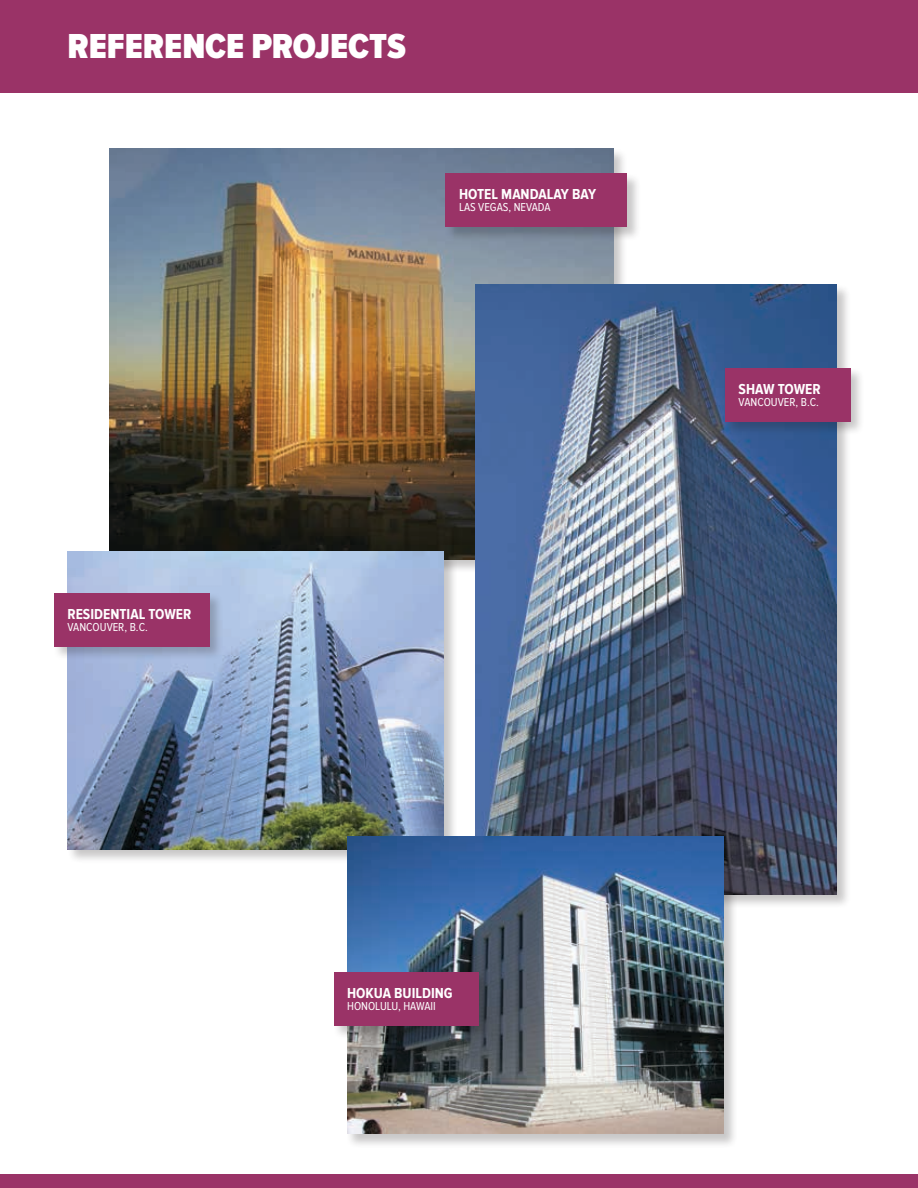
<style>
.page{position:relative;width:918px;height:1188px;background:#fff}
.page>*{position:absolute;margin:0;border:0;box-sizing:border-box;transform-origin:0 0}
.t1{font:900 36px "Proxima Nova Cond";letter-spacing:-.005em;color:#fff}
.t2{font:700 15px "Proxima Nova Cond";color:#fff}
.t3{font:12px "Proxima Nova Cond";color:#fff}
</style>
<div class="page">
<div style="left:0;top:0;width:918px;height:93px;background:#9a3367"></div>
<img style="left:110px;top:148px;width:503px;height:411px">
<div style="left:444px;top:172px;width:197px;height:69px;background:#231f20;opacity:.25"></div>
<div style="left:446px;top:173px;width:181px;height:54px;background:#9a3367"></div>
<div style="left:474px;top:284px;width:377px;height:625px;background:#231f20;opacity:.25"></div>
<img style="left:475px;top:285px;width:362px;height:610px">
<div style="left:67px;top:551px;width:391px;height:313px;background:#231f20;opacity:.25"></div>
<img style="left:68px;top:552px;width:376px;height:298px">
<div style="left:346px;top:835px;width:392px;height:313px;background:#231f20;opacity:.25"></div>
<img style="left:347px;top:836px;width:377px;height:298px">
<div style="left:724px;top:367px;width:141px;height:69px;background:#231f20;opacity:.25"></div>
<div style="left:725px;top:368px;width:125px;height:54px;background:#9a3367"></div>
<div style="left:333px;top:971px;width:160px;height:69px;background:#231f20;opacity:.25"></div>
<div style="left:334px;top:972px;width:144px;height:53px;background:#9a3367"></div>
<div style="left:53px;top:592px;width:171px;height:69px;background:#231f20;opacity:.25"></div>
<div style="left:54px;top:593px;width:156px;height:54px;background:#9a3367"></div>
<div style="left:0;top:1174px;width:918px;height:14px;background:#9a3367"></div>
<h1 class="t1" style="left:68px;top:26px;width:340px">REFERENCE PROJECTS</h1>
<p class="t2" style="left:459px;top:186px;width:139px">HOTEL MANDALAY BAY</p>
<p class="t3" style="left:459px;top:200px;width:93px">LAS VEGAS, NEVADA</p>
<p class="t2" style="left:68px;top:605px;width:125px">RESIDENTIAL TOWER</p>
<p class="t3" style="left:68px;top:620px;width:82px">VANCOUVER, B.C.</p>
<p class="t2" style="left:347px;top:984px;width:107px">HOKUA BUILDING</p>
<p class="t3" style="left:347px;top:999px;width:90px">HONOLULU, HAWAII</p>
<p class="t2" style="left:739px;top:381px;width:84px">SHAW TOWER</p>
<p class="t3" style="left:739px;top:395px;width:82px">VANCOUVER, B.C.</p>
</div>
